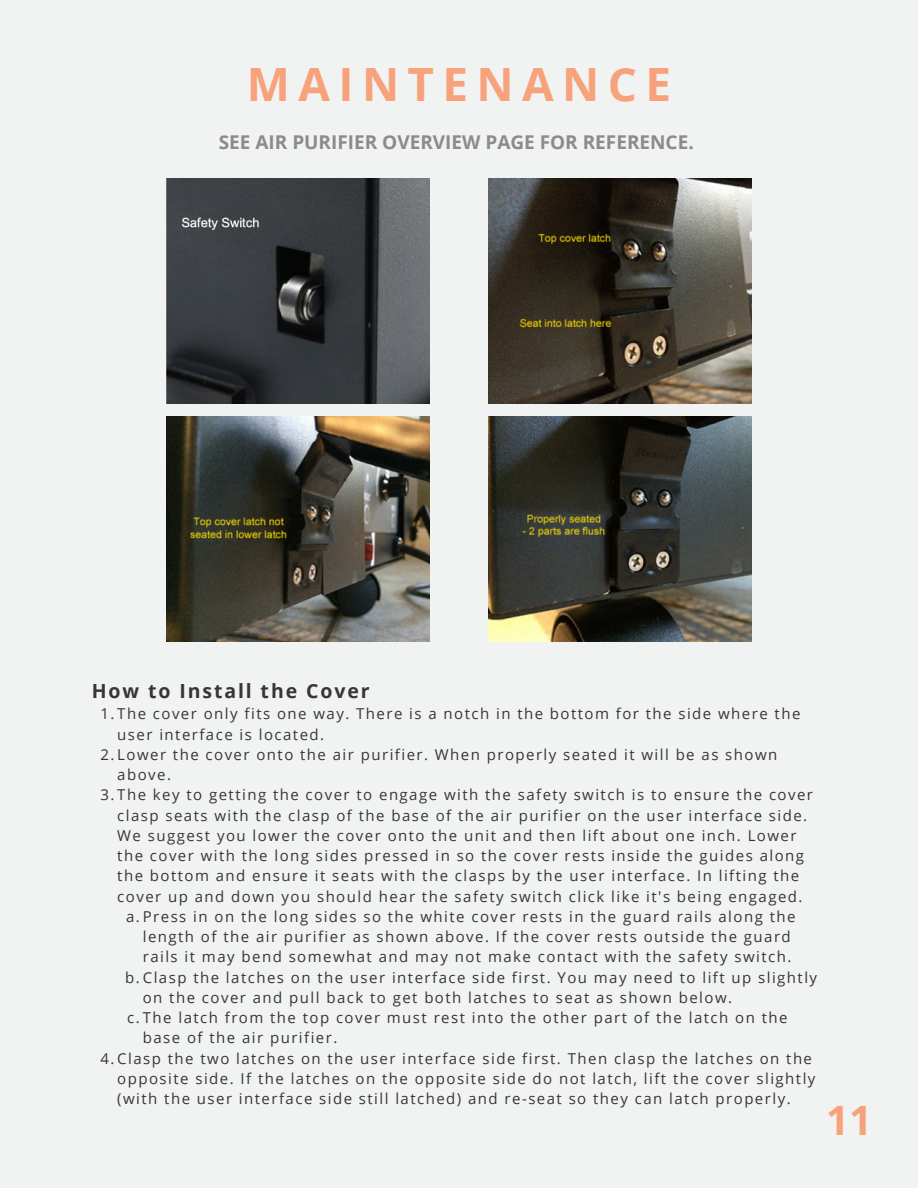
<style>
.page{position:relative;width:918px;height:1188px;background:#f1f2f2}
.page>*{position:absolute;margin:0;border:0;box-sizing:border-box;transform-origin:0 0}
.t1{font:700 45.75px "Open Sans";letter-spacing:.185em;color:#f7a27a}
.t2{font:700 40.5px "Open Sans";color:#f7a27a}
.t3{font:700 19.5px "Open Sans";letter-spacing:.095em;color:#363636}
.t4{font:700 19.05px "Open Sans";color:#8b8b8b}
.t5{font:15px/20.2px "Open Sans";letter-spacing:.095em;color:#363636}
</style>
<div class="page">
<img style="left:166px;top:178px;width:264px;height:225px">
<img style="left:489px;top:178px;width:263px;height:225px">
<img style="left:166px;top:417px;width:264px;height:225px">
<img style="left:489px;top:417px;width:263px;height:225px">
<p class="t1" style="left:247px;top:52px;width:426px">MAINTENANCE</p>
<p class="t4" style="left:219px;top:128px;width:476px">SEE AIR PURIFIER OVERVIEW PAGE FOR REFERENCE.</p>
<p class="t3" style="left:92px;top:677px;width:279px">How to Install the Cover</p>
<p class="t5" style="left:117px;top:703px;width:685px;text-indent:-17px">1.The cover only fits one way. There is a notch in the bottom for the side where the user interface is located.</p>
<p class="t5" style="left:117px;top:744px;width:662px;text-indent:-17px">2.Lower the cover onto the air purifier. When properly seated it will be as shown above.</p>
<p class="t5" style="left:117px;top:784px;width:697px;text-indent:-17px">3.The key to getting the cover to engage with the safety switch is to ensure the cover clasp seats with the clasp of the base of the air purifier on the user interface side.<br>We suggest you lower the cover onto the unit and then lift about one inch. Lower the cover with the long sides pressed in so the cover rests inside the guides along the bottom and ensure it seats with the clasps by the user interface. In lifting the cover up and down you should hear the safety switch click like it's being engaged.</p>
<p class="t5" style="left:143px;top:906px;width:654px;text-indent:-17px">a.Press in on the long sides so the white cover rests in the guard rails along the length of the air purifier as shown above. If the cover rests outside the guard rails it may bend somewhat and may not make contact with the safety switch.</p>
<p class="t5" style="left:143px;top:967px;width:676px;text-indent:-18px">b.Clasp the latches on the user interface side first. You may need to lift up slightly on the cover and pull back to get both latches to seat as shown below.</p>
<p class="t5" style="left:143px;top:1007px;width:646px;text-indent:-16px">c.The latch from the top cover must rest into the other part of the latch on the base of the air purifier.</p>
<p class="t5" style="left:117px;top:1048px;width:700px;text-indent:-17px">4.Clasp the two latches on the user interface side first. Then clasp the latches on the opposite side. If the latches on the opposite side do not latch, lift the cover slightly (with the user interface side still latched) and re-seat so they can latch properly.</p>
<p class="t2" style="left:826px;top:1092px;width:48px">11</p>
</div>
